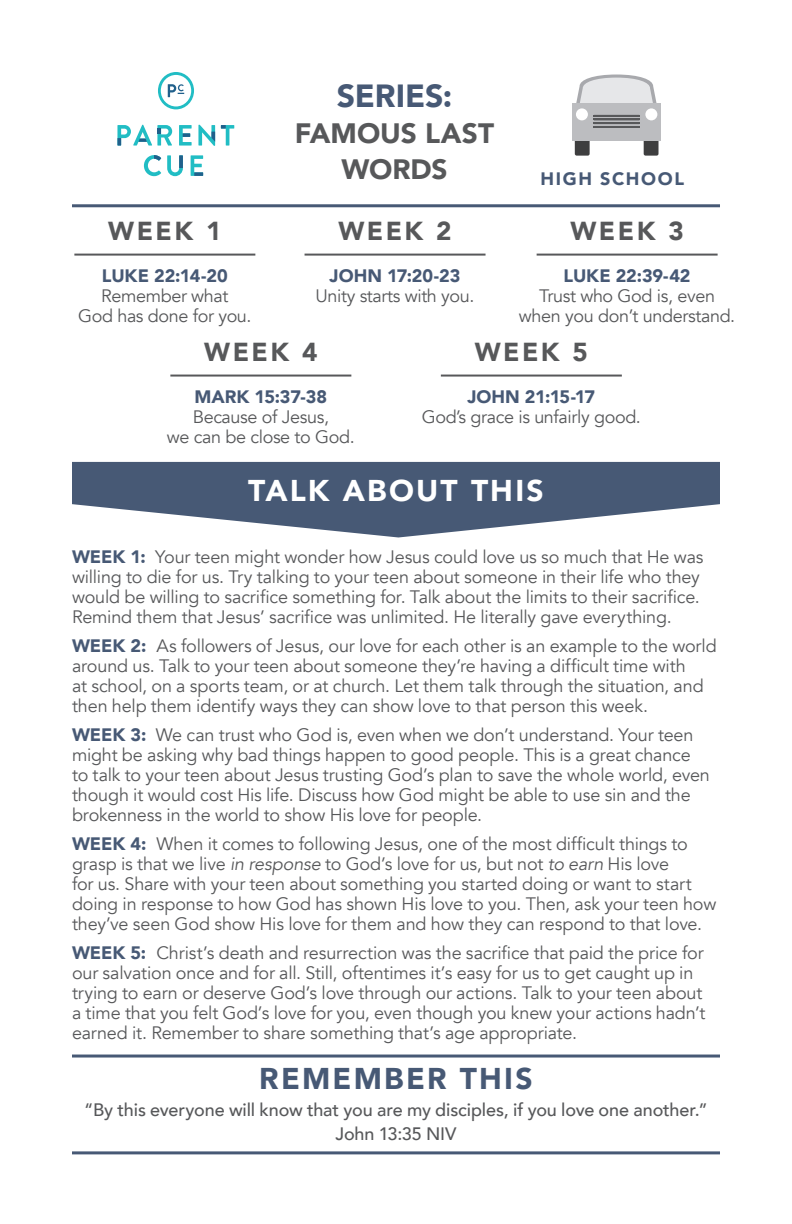
<style>
.page{position:relative;width:792px;height:1224px;background:#fff}
.page>*{position:absolute;margin:0;border:0;box-sizing:border-box;transform-origin:0 0}
.t1{font:900 32px "Avenir";letter-spacing:-.005em;color:#475975}
.t2{font:900 30px "Avenir";letter-spacing:.07em;color:#fff}
.t3{font:900 30px "Avenir";letter-spacing:.075em;color:#475975}
.t4{font:900 28px/36px "Avenir";color:#57585a;text-align:center}
.t5{font:900 26px "Avenir";letter-spacing:.095em;color:#57585a}
.t6{font:18px/20px "Avenir";letter-spacing:-.01em;color:#57585a;text-align:center}
.t7{font:500 18px "Avenir";letter-spacing:-.005em;color:#57585a}
.t8{font:900 18px "Avenir";letter-spacing:.09em;color:#475975}
.s1{font-weight:900;color:#475975}
.s2{font-style:italic}
</style>
<div class="page">
<hr style="left:74px;top:254px;width:181px;height:2px;background:#57585a">
<hr style="left:537px;top:254px;width:181px;height:2px;background:#57585a">
<hr style="left:305px;top:254px;width:181px;height:2px;background:#57585a">
<hr style="left:170px;top:375px;width:181px;height:2px;background:#57585a">
<hr style="left:441px;top:375px;width:181px;height:2px;background:#57585a">
<svg style="left:72px;top:462px;width:648px;height:75px;fill:#475975"></svg>
<hr style="left:72px;top:1151px;width:648px;height:3px;background:#475975">
<hr style="left:72px;top:204px;width:648px;height:3px;background:#475975">
<hr style="left:72px;top:1055px;width:648px;height:3px;background:#475975">
<svg style="left:574px;top:75px;width:84px;height:29px;background:#dfdfe1"></svg>
<div style="left:575px;top:133px;width:15px;height:23px;background:#3e3e3f;border-radius:2px"></div>
<div style="left:644px;top:133px;width:15px;height:23px;background:#3e3e3f;border-radius:2px"></div>
<div style="left:572px;top:104px;width:89px;height:37px;background:#bcbdc0"></div>
<div style="left:576px;top:108px;width:12px;height:12px;background:#fff;border-radius:50%"></div>
<div style="left:645px;top:108px;width:12px;height:12px;background:#fff;border-radius:50%"></div>
<hr style="left:594px;top:126px;width:46px;height:2px;background:#57585a">
<hr style="left:594px;top:122px;width:46px;height:2px;background:#57585a">
<hr style="left:594px;top:119px;width:46px;height:1px;background:#57585a">
<hr style="left:594px;top:115px;width:46px;height:2px;background:#57585a">
<svg style="left:179px;top:125px;width:13px;height:21px"></svg>
<svg style="left:191px;top:155px;width:12px;height:21px"></svg>
<svg style="left:221px;top:125px;width:13px;height:21px"></svg>
<svg style="left:117px;top:125px;width:55px;height:21px"></svg>
<svg style="left:198px;top:125px;width:17px;height:21px"></svg>
<svg style="left:144px;top:155px;width:17px;height:21px"></svg>
<svg style="left:167px;top:155px;width:16px;height:21px"></svg>
<svg style="left:158px;top:72px;width:36px;height:37px"></svg>
<p class="t1" style="left:337px;top:69px;width:117px">SERIES:</p>
<p class="t4" style="left:295px;top:115px;width:201px">FAMOUS LAST<br>WORDS</p>
<p class="t8" style="left:540px;top:163px;width:145px">HIGH SCHOOL</p>
<p class="t5" style="left:108px;top:209px;width:115px">WEEK 1</p>
<p class="t5" style="left:338px;top:209px;width:115px">WEEK 2</p>
<p class="t5" style="left:570px;top:209px;width:115px">WEEK 3</p>
<p class="t6" style="left:316px;top:266px;width:161px"><span class="s1">JOHN 17:20-23<br></span>Unity starts with you.</p>
<p class="t6" style="left:78px;top:266px;width:175px"><span class="s1">LUKE 22:14-20<br></span>Remember what<br>God has done for you.</p>
<p class="t6" style="left:519px;top:266px;width:218px"><span class="s1">LUKE 22:39-42<br></span>Trust who God is, even when you don’t understand.</p>
<p class="t5" style="left:204px;top:330px;width:115px">WEEK 4</p>
<p class="t5" style="left:475px;top:330px;width:115px">WEEK 5</p>
<p class="t6" style="left:167px;top:387px;width:189px"><span class="s1">MARK 15:37-38<br></span>Because of Jesus,<br>we can be close to God.</p>
<p class="t6" style="left:422px;top:387px;width:221px"><span class="s1">JOHN 21:15-17<br></span>God’s grace is unfairly good.</p>
<p class="t2" style="left:248px;top:465px;width:297px">TALK ABOUT THIS</p>
<p class="t6" style="left:72px;top:547px;width:633px;text-align:left"><span class="s1">WEEK 1:</span> Your teen might wonder how Jesus could love us so much that He was willing to die for us. Try talking to your teen about someone in their life who they would be willing to sacrifice something for. Talk about the limits to their sacrifice.<br>Remind them that Jesus’ sacrifice was unlimited. He literally gave everything.</p>
<p class="t6" style="left:72px;top:636px;width:646px;text-align:left"><span class="s1">WEEK 2:</span> As followers of Jesus, our love for each other is an example to the world around us. Talk to your teen about someone they’re having a difficult time with<br>at school, on a sports team, or at church. Let them talk through the situation, and then help them identify ways they can show love to that person this week.</p>
<p class="t6" style="left:72px;top:725px;width:639px;text-align:left"><span class="s1">WEEK 3:</span> We can trust who God is, even when we don’t understand. Your teen might be asking why bad things happen to good people. This is a great chance to talk to your teen about Jesus trusting God’s plan to save the whole world, even though it would cost His life. Discuss how God might be able to use sin and the brokenness in the world to show His love for people.</p>
<p class="t6" style="left:72px;top:834px;width:646px;text-align:left"><span class="s1">WEEK 4:</span> When it comes to following Jesus, one of the most difficult things to grasp is that we live <span class="s2">in response</span> to God’s love for us, but not <span class="s2">to earn</span> His love<br>for us. Share with your teen about something you started doing or want to start doing in response to how God has shown His love to you. Then, ask your teen how they’ve seen God show His love for them and how they can respond to that love.</p>
<p class="t6" style="left:72px;top:943px;width:635px;text-align:left"><span class="s1">WEEK 5:</span> Christ’s death and resurrection was the sacrifice that paid the price for our salvation once and for all. Still, oftentimes it’s easy for us to get caught up in trying to earn or deserve God’s love through our actions. Talk to your teen about a time that you felt God’s love for you, even though you knew your actions hadn’t earned it. Remember to share something that’s age appropriate.</p>
<p class="t3" style="left:259px;top:1053px;width:275px">REMEMBER THIS</p>
<p class="t7" style="left:84px;top:1094px;width:625px">“By this everyone will know that you are my disciples, if you love one another.”</p>
<p class="t7" style="left:335px;top:1118px;width:123px">John 13:35 NIV</p>
</div>
